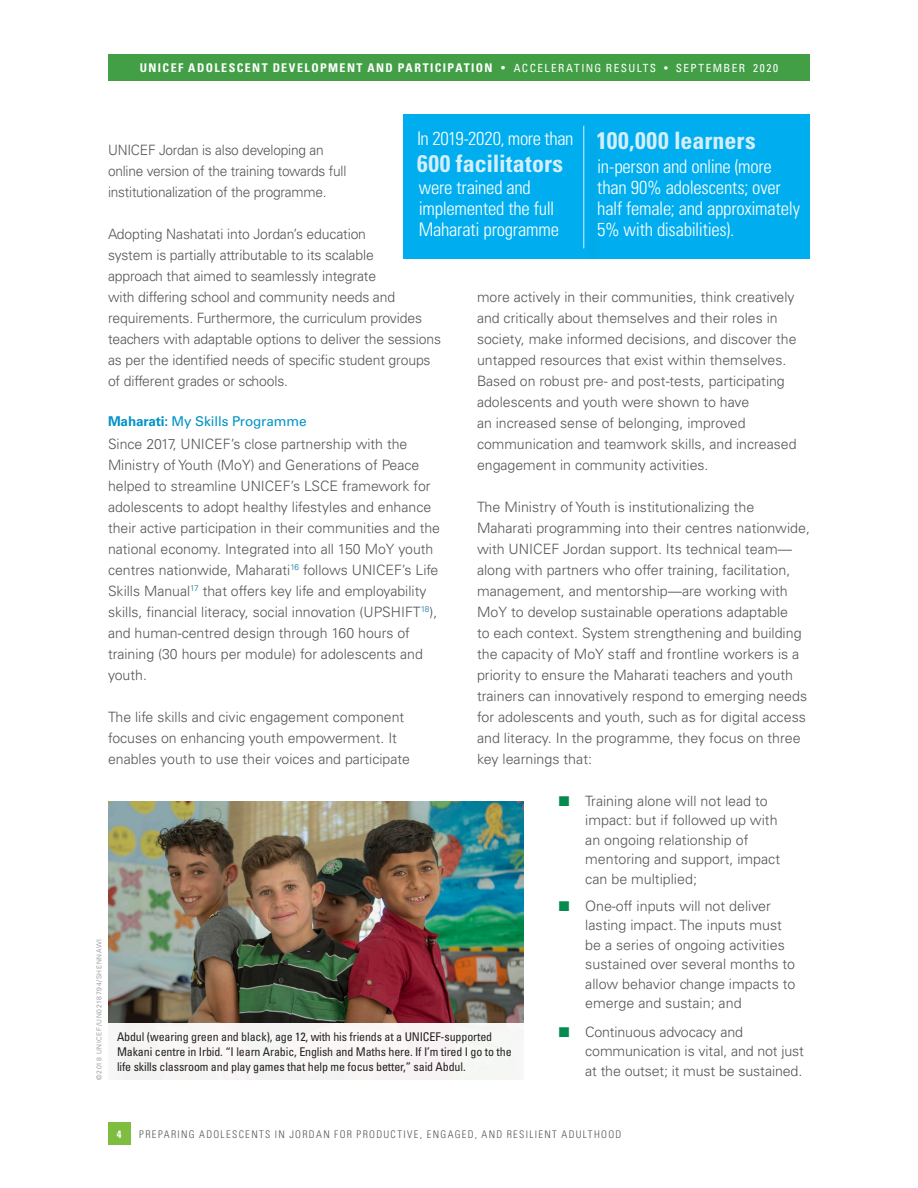
<style>
.page{position:relative;width:918px;height:1188px;background:#fff}
.page>*{position:absolute;margin:0;border:0;box-sizing:border-box;transform-origin:0 0}
.Callout_Quote{font:700 condensed 24px "Univers LT Std";letter-spacing:.005em;color:#d4effb}
.Callout_Quote-2{font:300 condensed 18.75px/21px "Univers LT Std";letter-spacing:-.015em;color:#fff}
.Text{font:300 14.25px/21px "Univers LT Std";color:#545557}
.Text-2{font:300 14.25px/21px "Univers LT Std";color:#545557;scale:.96 1}
.Subhead_3{font:13.5px "Univers LT Std";letter-spacing:-.01em;color:#0093c5}
.t1{font:condensed 12px/15px "Univers LT Std";letter-spacing:-.01em;color:#231f20}
.t2{font:700 condensed 12px "Univers LT Std";letter-spacing:.115em;color:#fff}
.t3{font:300 condensed 10.5px "Univers LT Std";letter-spacing:.125em;color:#545557}
.t4{font:700 condensed 10.5px "Univers LT Std";color:#fff}
.Photo_Credit{font:300 6.75px "Univers LT Pro 45";letter-spacing:.1em;color:#808285}
.s1{font-weight:400}
.s2{font-weight:400;font-size:11.25px}
.s3{font-weight:700}
</style>
<div class="page">
<div style="left:108px;top:54px;width:702px;height:27px;background:#429f46"></div>
<img style="left:108px;top:802px;width:416px;height:221px">
<div style="left:108px;top:1023px;width:416px;height:57px;background:#f7f6f4"></div>
<div style="left:403px;top:115px;width:407px;height:144px;background:#00aeef"></div>
<div style="left:585px;top:129px;width:18px;height:137px;background:#00acec"></div>
<hr style="left:583px;top:126px;width:1px;height:122px;background:#fff">
<div style="left:108px;top:1123px;width:22px;height:22px;background:#7fbd41"></div>
<p class="t2" style="left:140px;top:60px;width:640px">UNICEF ADOLESCENT DEVELOPMENT AND PARTICIPATION <span class="s1">•</span> <span class="s2">ACCELERATING RESULTS • SEPTEMBER 2020</span></p>
<p class="Callout_Quote" style="left:596px;top:126px;width:161px">100,000 learners</p>
<p class="Callout_Quote-2" style="left:597px;top:156px;width:204px">in-person and online (more than 90% adolescents; over half female; and approximately<br>5% with disabilities).</p>
<p class="Callout_Quote-2" style="left:417px;top:128px;width:158px">In 2019-2020, more than</p>
<p class="Callout_Quote" style="left:417px;top:148px;width:148px">600 facilitators</p>
<p class="Callout_Quote-2" style="left:419px;top:177px;width:142px">were trained and implemented the full<br>Maharati programme</p>
<p class="Text-2" style="left:108px;top:139px;width:250px">UNICEF Jordan is also developing an online version of the training towards full institutionalization of the programme.</p>
<p class="Text" style="left:108px;top:223px;width:335px">Adopting Nashatati into Jordan’s education<br>system is partially attributable to its scalable<br>approach that aimed to seamlessly integrate<br>with differing school and community needs and requirements. Furthermore, the curriculum provides teachers with adaptable options to deliver the sessions as per the identified needs of specific student groups of different grades or schools.</p>
<p class="Subhead_3" style="left:108px;top:413px;width:200px"><span class="s3">Maharati:</span> My Skills Programme</p>
<p class="Text" style="left:108px;top:433px;width:334px">Since 2017, UNICEF’s close partnership with the Ministry of Youth (MoY) and Generations of Peace helped to streamline UNICEF’s LSCE framework for adolescents to adopt healthy lifestyles and enhance their active participation in their communities and the national economy. Integrated into all 150 MoY youth centres nationwide, Maharati<sup>16</sup> follows UNICEF’s Life Skills Manual<sup>17</sup> that offers key life and employability skills, financial literacy, social innovation (UPSHIFT<sup>18</sup>), and human-centred design through 160 hours of training (30 hours per module) for adolescents and youth.</p>
<p class="Text" style="left:108px;top:706px;width:304px">The life skills and civic engagement component focuses on enhancing youth empowerment. It enables youth to use their voices and participate</p>
<p class="Text" style="left:477px;top:286px;width:321px">more actively in their communities, think creatively and critically about themselves and their roles in society, make informed decisions, and discover the untapped resources that exist within themselves.<br>Based on robust pre- and post-tests, participating adolescents and youth were shown to have<br>an increased sense of belonging, improved communication and teamwork skills, and increased engagement in community activities.</p>
<p class="Text" style="left:477px;top:496px;width:334px">The Ministry of Youth is institutionalizing the Maharati programming into their centres nationwide, with UNICEF Jordan support. Its technical team— along with partners who offer training, facilitation, management, and mentorship—are working with MoY to develop sustainable operations adaptable<br>to each context. System strengthening and building the capacity of MoY staff and frontline workers is a priority to ensure the Maharati teachers and youth trainers can innovatively respond to emerging needs for adolescents and youth, such as for digital access and literacy. In the programme, they focus on three key learnings that:</p>
<p class="Text" style="left:585px;top:791px;width:197px;line-height:19.5px">Training alone will not lead to impact: but if followed up with an ongoing relationship of mentoring and support, impact can be multiplied;</p>
<p class="Text" style="left:585px;top:896px;width:212px;line-height:19.5px">One-off inputs will not deliver lasting impact. The inputs must be a series of ongoing activities sustained over several months to allow behavior change impacts to emerge and sustain; and</p>
<p class="Text" style="left:585px;top:1022px;width:220px;line-height:19.5px">Continuous advocacy and communication is vital, and not just at the outset; it must be sustained.</p>
<p class="Photo_Credit" style="left:95px;top:1080px;width:143px;rotate:-90deg">©2018 UNICEF/UN0218794/SHENNAWI</p>
<p class="t1" style="left:117px;top:1029px;width:396px">Abdul (wearing green and black), age 12, with his friends at a UNICEF-supported<br>Makani centre in Irbid. “I learn Arabic, English and Maths here. If I’m tired I go to the life skills classroom and play games that help me focus better,” said Abdul.</p>
<p class="t4" style="left:117px;top:1128px;width:6px">4</p>
<p class="t3" style="left:139px;top:1128px;width:483px">PREPARING ADOLESCENTS IN JORDAN FOR PRODUCTIVE, ENGAGED, AND RESILIENT ADULTHOOD</p>
</div>
